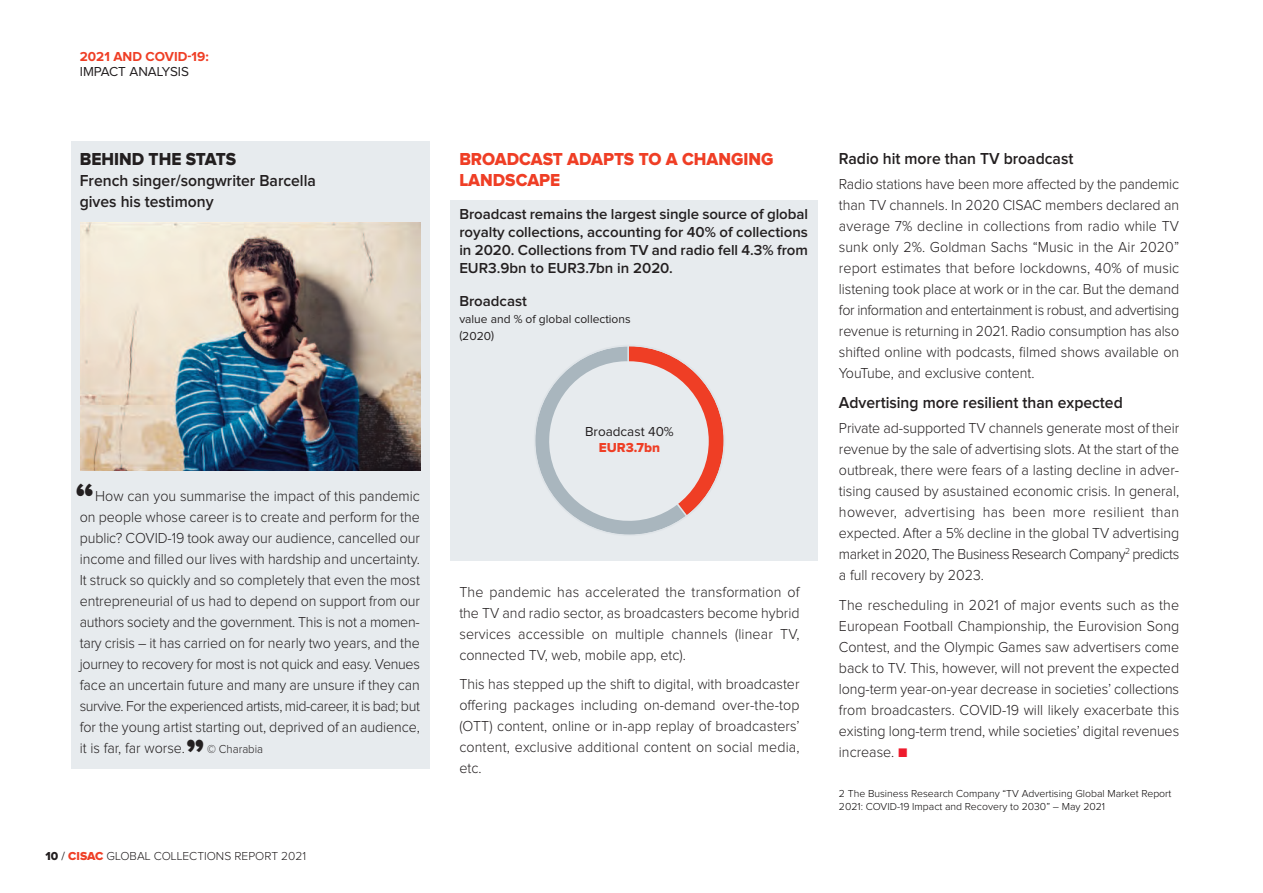
<style>
.page{position:relative;width:1263px;height:893px;background:#fff}
.page>*{position:absolute;margin:0;border:0;box-sizing:border-box;transform-origin:0 0}
.t1{font:900 36px "Proxima Nova";color:#231f20;scale:.95 1}
.t2{font:18px "Proxima Nova Extrabld";color:#ef3e25;scale:.95 1}
.t3{font:18px "Proxima Nova Extrabld";color:#231f20;scale:.95 1}
.t4{font:600 16.5px "Proxima Nova";color:#231f20;scale:.95 1}
.t5{font:300 15px/21px "Proxima Nova";color:#231f20;text-align:justify;scale:.95 1}
.t6{font:600 15px/18px "Proxima Nova";color:#231f20;text-align:justify}
.t7{font:13.5px "Proxima Nova";color:#231f20}
.t8{font:700 13.5px "Proxima Nova";color:#ef3e25}
.t9{font:13.5px "Proxima Nova Extrabld";color:#ef3e25}
.t10{font:300 12px "Proxima Nova";color:#231f20}
.t11{font:12px/16.8px "Proxima Nova";color:#231f20}
.t12{font:300 12px "Proxima Nova";color:#231f20;scale:.95 1}
.t13{font:300 10.5px/12.6px "Proxima Nova";color:#080505}
.s1{font-family:"Proxima Nova Extrabld";font-weight:400}
.s2{font-weight:400}
.s3{font-family:"Proxima Nova Extrabld";font-weight:400;color:#ef3e25}
.s4{color:#ee1b2d}
</style>
<div class="page">
<div style="left:450px;top:200px;width:368px;height:360px;background:#e7ebee"></div>
<div style="left:71px;top:141px;width:359px;height:627px;background:#e7ebee"></div>
<svg style="left:535px;top:346px;width:189px;height:189px"></svg>
<img style="left:81px;top:223px;width:340px;height:247px">
<p class="t8" style="left:80px;top:52px;width:130px">2021 AND COVID-19:</p>
<p class="t7" style="left:80px;top:67px;width:111px">IMPACT ANALYSIS</p>
<p class="t3" style="left:80px;top:153px;width:166px">BEHIND THE STATS</p>
<p class="t4" style="left:80px;top:175px;width:250px">French singer/songwriter Barcella</p>
<p class="t4" style="left:80px;top:196px;width:142px">gives his testimony</p>
<p class="t1" style="left:76px;top:484px;width:21px">“</p>
<p class="t5" style="left:80px;top:487px;width:360px;text-indent:15px">How can you summarise the impact of this pandemic on people whose career is to create and perform for the public? COVID-19 took away our audience, cancelled our income and filled our lives with hardship and uncertainty.<br>It struck so quickly and so completely that even the most entrepreneurial of us had to depend on support from our authors society and the government. This is not a momen&shy;tary crisis – it has carried on for nearly two years, and the journey to recovery for most is not quick and easy. Venues face an uncertain future and many are unsure if they can survive. For the experienced artists, mid-career, it is bad; but for the young artist starting out, deprived of an audience, it is far, far worse.</p>
<p class="t1" style="left:186px;top:740px;width:21px">”</p>
<p class="t12" style="left:207px;top:745px;width:60px">© Charabia</p>
<p class="t10" style="left:46px;top:852px;width:262px"><span class="s1">10</span> <span class="s2">/</span> <span class="s3">CISAC</span> GLOBAL COLLECTIONS REPORT 2021</p>
<p class="t2" style="left:459px;top:153px;width:332px">BROADCAST ADAPTS TO A CHANGING</p>
<p class="t2" style="left:459px;top:174px;width:108px">LANDSCAPE</p>
<p class="t6" style="left:459px;top:207px;width:350px">Broadcast remains the largest single source of global royalty collections, accounting for 40% of collections in 2020. Collections from TV and radio fell 4.3% from EUR3.9bn to EUR3.7bn in 2020.</p>
<p class="t6" style="left:459px;top:294px;width:69px">Broadcast</p>
<p class="t11" style="left:459px;top:312px;width:173px">value and % of global collections (2020)</p>
<p class="t7" style="left:585px;top:427px;width:90px">Broadcast 40%</p>
<p class="t9" style="left:599px;top:443px;width:63px">EUR3.7bn</p>
<p class="t5" style="left:459px;top:582px;width:360px">The pandemic has accelerated the transformation of the TV and radio sector, as broadcasters become hybrid services accessible on multiple channels (linear TV, connected TV, web, mobile app, etc).</p>
<p class="t5" style="left:459px;top:675px;width:360px">This has stepped up the shift to digital, with broadcaster offering packages including on-demand over-the-top (OTT) content, online or in-app replay of broadcasters’ content, exclusive additional content on social media, etc.</p>
<p class="t4" style="left:839px;top:153px;width:248px">Radio hit more than TV broadcast</p>
<p class="t5" style="left:839px;top:175px;width:360px">Radio stations have been more affected by the pandemic than TV channels. In 2020 CISAC members declared an average 7% decline in collections from radio while TV sunk only 2%. Goldman Sachs “Music in the Air 2020” report estimates that before lockdowns, 40% of music listening took place at work or in the car. But the demand for information and entertainment is robust, and advertising revenue is returning in 2021. Radio consumption has also shifted online with podcasts, filmed shows available on YouTube, and exclusive content.</p>
<p class="t4" style="left:839px;top:397px;width:300px">Advertising more resilient than expected</p>
<p class="t5" style="left:839px;top:419px;width:360px">Private ad-supported TV channels generate most of their revenue by the sale of advertising slots. At the start of the outbreak, there were fears of a lasting decline in adver&shy;tising caused by asustained economic crisis. In general, however, advertising has been more resilient than expected. After a 5% decline in the global TV advertising market in 2020, The Business Research Company<sup>2</sup> predicts a full recovery by 2023.</p>
<p class="t5" style="left:839px;top:596px;width:360px">The rescheduling in 2021 of major events such as the European Football Championship, the Eurovision Song Contest, and the Olympic Games saw advertisers come back to TV. This, however, will not prevent the expected long-term year-on-year decrease in societies’ collections from broadcasters. COVID-19 will likely exacerbate this existing long-term trend, while societies’ digital revenues increase. <span class="s4">■</span></p>
<p class="t13" style="left:839px;top:788px;width:334px">2 The Business Research Company “TV Advertising Global Market Report<br>2021: COVID-19 Impact and Recovery to 2030” – May 2021</p>
</div>
